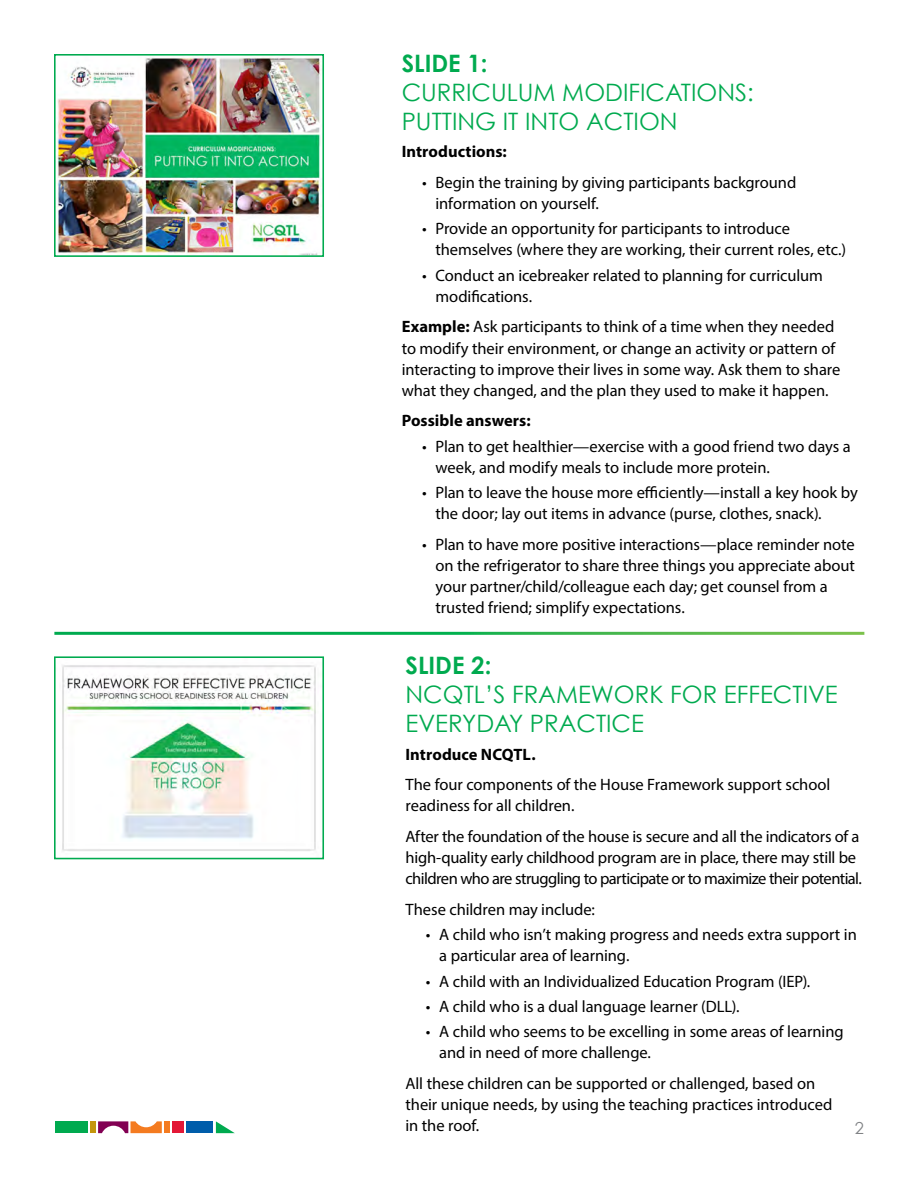
<style>
.page{position:relative;width:918px;height:1188px;background:#fff}
.page>*{position:absolute;margin:0;border:0;box-sizing:border-box;transform-origin:0 0}
.t1{font:24px/28.8px "Century Gothic";color:#00aa4f}
.body{font:16.5px/21px "Myriad Pro";letter-spacing:-.005em;color:#000}
.body-2{font:700 16.5px "Myriad Pro";color:#000}
.t2{font:16.5px "Century Gothic";color:#808285}
.s1{font-weight:700}
</style>
<div class="page">
<div style="left:55px;top:1121px;width:33px;height:12px;background:#00aa4f"></div>
<svg style="left:98px;top:1121px;width:64px;height:12px"></svg>
<div style="left:165px;top:1121px;width:5px;height:12px;background:#f47b20"></div>
<div style="left:186px;top:1121px;width:27px;height:12px;background:#005daa"></div>
<svg style="left:216px;top:1121px;width:19px;height:12px"></svg>
<div style="left:173px;top:1121px;width:11px;height:12px;background:#e31837"></div>
<div style="left:90px;top:1121px;width:6px;height:12px;background:#c4960c"></div>
<img style="left:57px;top:57px;width:264px;height:197px">
<div style="left:54px;top:54px;width:270px;height:203px;border:2px solid #00aa4f"></div>
<img style="left:62px;top:665px;width:254px;height:186px">
<div style="left:54px;top:656px;width:270px;height:203px;border:2px solid #00aa4f"></div>
<p class="t1" style="left:402px;top:49px;width:353px"><span class="s1">SLIDE 1:<br></span>CURRICULUM MODIFICATIONS:<br>PUTTING IT INTO ACTION</p>
<p class="body-2" style="left:402px;top:141px;width:107px">Introductions:</p>
<p class="body" style="left:436px;top:172px;width:362px;text-indent:-13px">• Begin the training by giving participants background information on yourself.</p>
<p class="body" style="left:436px;top:218px;width:412px;text-indent:-13px">• Provide an opportunity for participants to introduce themselves (where they are working, their current roles, etc.)</p>
<p class="body" style="left:436px;top:265px;width:389px;text-indent:-13px">• Conduct an icebreaker related to planning for curriculum modifications.</p>
<p class="body" style="left:402px;top:316px;width:440px"><span class="s1">Example:</span> Ask participants to think of a time when they needed to modify their environment, or change an activity or pattern of interacting to improve their lives in some way. Ask them to share what they changed, and the plan they used to make it happen.</p>
<p class="body-2" style="left:402px;top:410px;width:130px">Possible answers:</p>
<p class="body" style="left:436px;top:435px;width:417px;text-indent:-13px">• Plan to get healthier—exercise with a good friend two days a week, and modify meals to include more protein.</p>
<p class="body" style="left:436px;top:482px;width:424px;text-indent:-13px">• Plan to leave the house more efficiently—install a key hook by the door; lay out items in advance (purse, clothes, snack).</p>
<p class="body" style="left:436px;top:533px;width:421px;text-indent:-13px">• Plan to have more positive interactions—place reminder note on the refrigerator to share three things you appreciate about your partner/child/colleague each day; get counsel from a trusted friend; simplify expectations.</p>
<p class="t1" style="left:406px;top:651px;width:434px"><span class="s1">SLIDE 2:<br></span>NCQTL’S FRAMEWORK FOR EFFECTIVE<br>EVERYDAY PRACTICE</p>
<p class="body-2" style="left:406px;top:743px;width:132px">Introduce NCQTL.</p>
<p class="body" style="left:406px;top:774px;width:426px">The four components of the House Framework support school readiness for all children.</p>
<p class="body" style="left:406px;top:826px;width:458px">After the foundation of the house is secure and all the indicators of a high-quality early childhood program are in place, there may still be children who are struggling to participate or to maximize their potential.</p>
<p class="body" style="left:406px;top:898px;width:191px">These children may include:</p>
<p class="body" style="left:439px;top:924px;width:419px;text-indent:-13px">• A child who isn’t making progress and needs extra support in a particular area of learning.</p>
<p class="body" style="left:426px;top:970px;width:386px">• A child with an Individualized Education Program (IEP).</p>
<p class="body" style="left:426px;top:996px;width:315px">• A child who is a dual language learner (DLL).</p>
<p class="body" style="left:439px;top:1021px;width:406px;text-indent:-13px">• A child who seems to be excelling in some areas of learning and in need of more challenge.</p>
<p class="body" style="left:406px;top:1073px;width:428px">All these children can be supported or challenged, based on their unique needs, by using the teaching practices introduced in the roof.</p>
<p class="t2" style="left:855px;top:1118px;width:11px">2</p>
</div>
